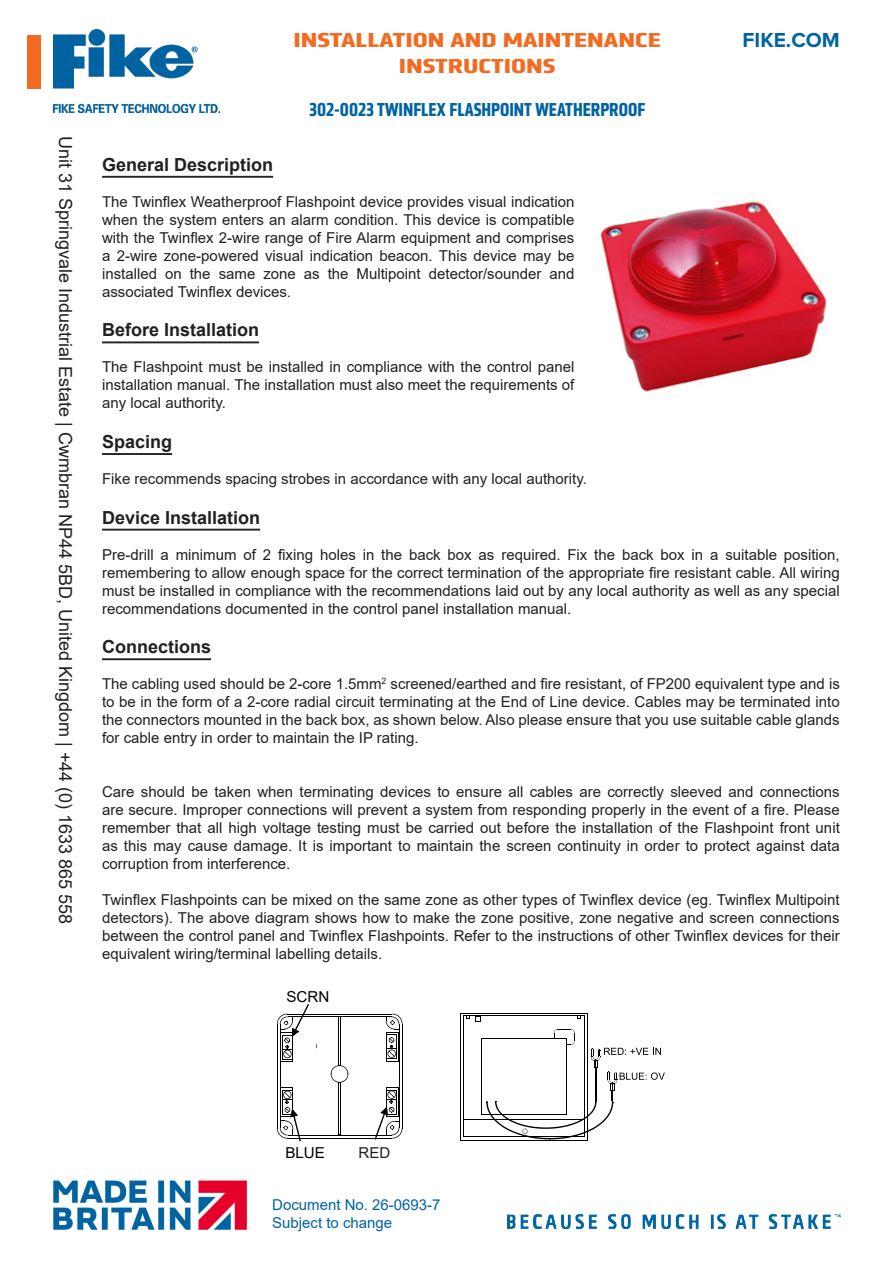
<style>
.page{position:relative;width:893px;height:1263px;background:#fff}
.page>*{position:absolute;margin:0;border:0;box-sizing:border-box;transform-origin:0 0}
.t1{font:700 21px "Klavika Condensed";color:#f36a21;scale:1.5 1}
.t2{font:700 21px "Proxima Nova";color:#0063a2}
.t3{font:700 19.5px "Klavika Condensed";color:#0063a2}
.t4{font:18px "Arial";color:#231f20}
.Normal_wrd_6{font:700 18px "Arial";color:#231f20}
.Normal_wrd_6-2{font:15px/18px "Arial";color:#231f20;text-align:justify}
.t5{font:15px "Arial";color:#0063a2}
.t6{font:15px "Arial";color:#000}
</style>
<div class="page">
<div style="left:28px;top:35px;width:13px;height:53px;background:#f36a21"></div>
<img style="left:54px;top:29px;width:165px;height:84px">
<img style="left:508px;top:1215px;width:333px;height:13px">
<img style="left:53px;top:1180px;width:195px;height:50px">
<hr style="left:102px;top:176px;width:171px;height:2px;background:#231f20">
<hr style="left:102px;top:341px;width:157px;height:2px;background:#231f20">
<hr style="left:102px;top:453px;width:70px;height:2px;background:#231f20">
<hr style="left:102px;top:529px;width:158px;height:2px;background:#231f20">
<hr style="left:102px;top:658px;width:109px;height:2px;background:#231f20">
<img style="left:600px;top:201px;width:227px;height:191px">
<hr style="left:287px;top:1014px;width:105px;height:1px;background:#000">
<hr style="left:402px;top:1024px;width:1px;height:104px;background:#000">
<hr style="left:287px;top:1138px;width:105px;height:1px;background:#000">
<hr style="left:277px;top:1024px;width:1px;height:104px;background:#000">
<hr style="left:288px;top:1016px;width:103px;height:1px;background:#000">
<hr style="left:399px;top:1024px;width:1px;height:103px;background:#000">
<hr style="left:288px;top:1135px;width:103px;height:1px;background:#000">
<hr style="left:280px;top:1024px;width:1px;height:103px;background:#000">
<hr style="left:340px;top:1083px;width:1px;height:51px;background:#000">
<hr style="left:338px;top:1083px;width:1px;height:51px;background:#000">
<hr style="left:340px;top:1017px;width:1px;height:48px;background:#000">
<svg style="left:331px;top:1065px;width:18px;height:18px"></svg>
<hr style="left:338px;top:1017px;width:1px;height:48px;background:#000">
<svg style="left:386px;top:1014px;width:16px;height:48px"></svg>
<svg style="left:277px;top:1087px;width:24px;height:55px"></svg>
<svg style="left:374px;top:1087px;width:28px;height:53px"></svg>
<svg style="left:277px;top:1004px;width:40px;height:58px"></svg>
<hr style="left:460px;top:1013px;width:128px;height:1px;background:#000">
<hr style="left:588px;top:1013px;width:1px;height:127px;background:#000">
<hr style="left:460px;top:1140px;width:128px;height:1px;background:#000">
<hr style="left:460px;top:1013px;width:1px;height:127px;background:#000">
<hr style="left:463px;top:1016px;width:121px;height:1px;background:#000">
<hr style="left:584px;top:1016px;width:1px;height:121px;background:#000">
<hr style="left:463px;top:1137px;width:121px;height:1px;background:#000">
<hr style="left:463px;top:1016px;width:1px;height:121px;background:#000">
<hr style="left:463px;top:1119px;width:121px;height:1px;background:#000">
<hr style="left:463px;top:1136px;width:121px;height:1px;background:#000">
<svg style="left:577px;top:1013px;width:12px;height:6px"></svg>
<svg style="left:463px;top:1015px;width:18px;height:7px"></svg>
<svg style="left:481px;top:1029px;width:184px;height:111px"></svg>
<p class="t4" style="left:78px;top:136px;width:790px;rotate:90deg">Unit 31 Springvale Industrial Estate | Cwmbran NP44 5BD, United Kingdom | +44 (0) 1633 865 558</p>
<p class="t1" style="left:293px;top:27px;width:246px">INSTALLATION AND MAINTENANCE</p>
<p class="t1" style="left:399px;top:52px;width:106px">INSTRUCTIONS</p>
<p class="t3" style="left:309px;top:97px;width:338px">302-0023 TWINFLEX FLASHPOINT WEATHERPROOF</p>
<h1 class="t2" style="left:743px;top:30px;width:99px">FIKE.COM</h1>
<p class="Normal_wrd_6" style="left:102px;top:152px;width:173px">General Description</p>
<p class="Normal_wrd_6-2" style="left:102px;top:192px;width:474px">The Twinflex Weatherproof Flashpoint device provides visual indication when the system enters an alarm condition. This device is compatible with the Twinflex 2-wire range of Fire Alarm equipment and comprises a 2-wire zone-powered visual indication beacon. This device may be installed on the same zone as the Multipoint detector/sounder and associated Twinflex devices.</p>
<p class="Normal_wrd_6" style="left:102px;top:317px;width:159px">Before Installation</p>
<p class="Normal_wrd_6-2" style="left:102px;top:358px;width:474px">The Flashpoint must be installed in compliance with the control panel installation manual. The installation must also meet the requirements of any local authority.</p>
<p class="Normal_wrd_6" style="left:102px;top:429px;width:72px">Spacing</p>
<p class="Normal_wrd_6-2" style="left:102px;top:470px;width:486px">Fike recommends spacing strobes in accordance with any local authority.</p>
<p class="Normal_wrd_6" style="left:102px;top:505px;width:160px">Device Installation</p>
<p class="Normal_wrd_6-2" style="left:102px;top:545px;width:739px">Pre-drill a minimum of 2 fixing holes in the back box as required. Fix the back box in a suitable position, remembering to allow enough space for the correct termination of the appropriate fire resistant cable. All wiring must be installed in compliance with the recommendations laid out by any local authority as well as any special recommendations documented in the control panel installation manual.</p>
<p class="Normal_wrd_6" style="left:102px;top:634px;width:111px">Connections</p>
<p class="Normal_wrd_6-2" style="left:102px;top:675px;width:739px">The cabling used should be 2-core 1.5mm<sup>2</sup> screened/earthed and fire resistant, of FP200 equivalent type and is to be in the form of a 2-core radial circuit terminating at the End of Line device. Cables may be terminated into the connectors mounted in the back box, as shown below. Also please ensure that you use suitable cable glands for cable entry in order to maintain the IP rating.</p>
<p class="Normal_wrd_6-2" style="left:102px;top:783px;width:739px">Care should be taken when terminating devices to ensure all cables are correctly sleeved and connections are secure. Improper connections will prevent a system from responding properly in the event of a fire. Please remember that all high voltage testing must be carried out before the installation of the Flashpoint front unit as this may cause damage. It is important to maintain the screen continuity in order to protect against data corruption from interference.</p>
<p class="Normal_wrd_6-2" style="left:102px;top:891px;width:739px">Twinflex Flashpoints can be mixed on the same zone as other types of Twinflex device (eg. Twinflex Multipoint detectors). The above diagram shows how to make the zone positive, zone negative and screen connections between the control panel and Twinflex Flashpoints. Refer to the instructions of other Twinflex devices for their equivalent wiring/terminal labelling details.</p>
<p class="t6" style="left:286px;top:986px;width:44px">SCRN</p>
<p class="t6" style="left:285px;top:1142px;width:41px">BLUE</p>
<p class="Normal_wrd_6-2" style="left:359px;top:1144px;width:33px">RED</p>
<p class="t5" style="left:272px;top:1195px;width:170px">Document No. 26-0693-7</p>
<p class="t5" style="left:272px;top:1213px;width:122px">Subject to change</p>
</div>
